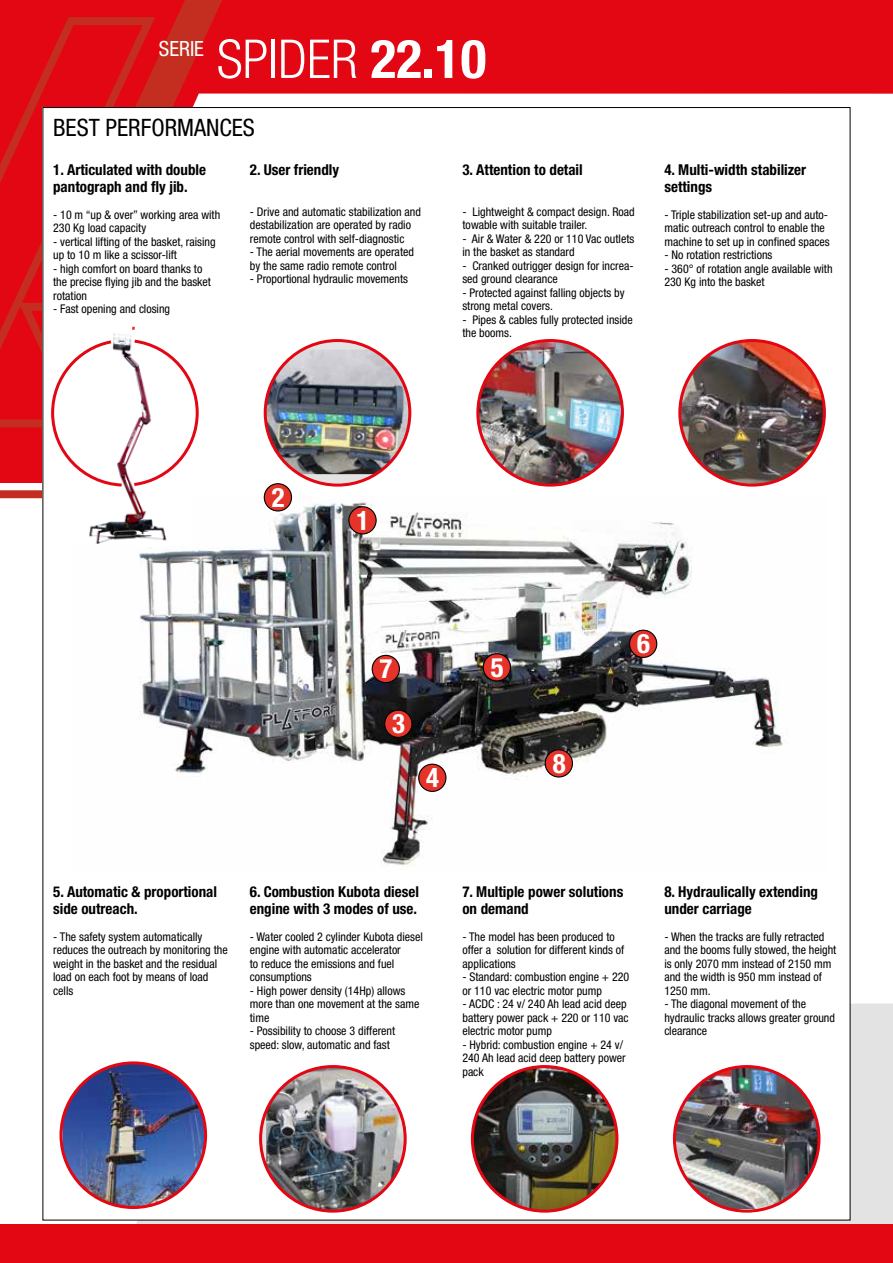
<style>
.page{position:relative;width:893px;height:1263px;background:#fff}
.page>*{position:absolute;margin:0;border:0;box-sizing:border-box;transform-origin:0 0}
.t1{font:300 condensed 53.55px "Helvetica Neue LT Std";color:#fff}
.t2{font:700 condensed 26.85px "Helvetica Neue LT Std";color:#fff}
.t3{font:condensed 24px "Helvetica Neue LT Std";color:#000}
.t4{font:condensed 21px "Helvetica Neue LT Std";color:#fff}
.t5{font:700 condensed 15px/16.5px "Helvetica Neue LT Std";color:#000}
.t6{font:condensed 12px/13.5px "Helvetica Neue LT Std";color:#000}
.s1{font-weight:700}
</style>
<div class="page">
<svg style="left:118px;top:1003px;width:775px;height:222px;background:#d9cccd"></svg>
<div style="left:0;top:0;width:893px;height:483px;background:#e30613"></div>
<div style="left:222px;top:94px;width:671px;height:390px;background:#fff"></div>
<svg style="left:0;top:55px;width:51px;height:447px"></svg>
<svg style="left:51px;top:0;width:171px;height:107px"></svg>
<div style="left:0;top:1225px;width:893px;height:38px;background:#e30613"></div>
<div style="left:43px;top:108px;width:807px;height:1112px;background:#fff"></div>
<img style="left:139px;top:497px;width:648px;height:370px">
<div style="left:349px;top:507px;width:27px;height:27px;background:#e63329;border-radius:50%"></div>
<div style="left:348px;top:506px;width:29px;height:28px;border:1px solid #000;border-radius:50%"></div>
<div style="left:419px;top:764px;width:27px;height:27px;background:#e63329;border-radius:50%"></div>
<div style="left:418px;top:764px;width:28px;height:28px;border:1px solid #000;border-radius:50%"></div>
<div style="left:483px;top:654px;width:27px;height:27px;background:#e63329;border-radius:50%"></div>
<div style="left:483px;top:653px;width:28px;height:28px;border:1px solid #000;border-radius:50%"></div>
<div style="left:385px;top:710px;width:27px;height:27px;background:#e63329;border-radius:50%"></div>
<div style="left:384px;top:710px;width:28px;height:28px;border:1px solid #000;border-radius:50%"></div>
<div style="left:372px;top:655px;width:27px;height:28px;background:#e63329;border-radius:50%"></div>
<div style="left:372px;top:655px;width:28px;height:28px;border:1px solid #000;border-radius:50%"></div>
<div style="left:630px;top:630px;width:27px;height:27px;background:#e63329;border-radius:50%"></div>
<div style="left:629px;top:630px;width:28px;height:28px;border:1px solid #000;border-radius:50%"></div>
<div style="left:264px;top:484px;width:27px;height:27px;background:#e63329;border-radius:50%"></div>
<div style="left:264px;top:483px;width:28px;height:28px;border:1px solid #000;border-radius:50%"></div>
<svg style="left:265px;top:340px;width:145px;height:145px"></svg>
<img style="left:265px;top:350px;width:145px;height:124px">
<div style="left:264px;top:339px;width:147px;height:148px;border:3px solid #e30613;border-radius:50%"></div>
<img style="left:478px;top:340px;width:143px;height:145px">
<div style="left:476px;top:339px;width:148px;height:148px;border:3px solid #e30613;border-radius:50%"></div>
<img style="left:680px;top:341px;width:144px;height:143px">
<div style="left:678px;top:339px;width:148px;height:148px;border:3px solid #e30613;border-radius:50%"></div>
<img style="left:266px;top:1066px;width:139px;height:145px">
<div style="left:259px;top:1065px;width:148px;height:147px;border:3px solid #e30613;border-radius:50%"></div>
<img style="left:472px;top:1068px;width:145px;height:143px">
<div style="left:471px;top:1065px;width:147px;height:147px;border:3px solid #e30613;border-radius:50%"></div>
<img style="left:674px;top:1067px;width:145px;height:142px">
<div style="left:673px;top:1065px;width:147px;height:147px;border:3px solid #e30613;border-radius:50%"></div>
<img style="left:63px;top:1063px;width:143px;height:144px">
<div style="left:60px;top:1061px;width:147px;height:148px;border:3px solid #e30613;border-radius:50%"></div>
<div style="left:545px;top:750px;width:27px;height:27px;background:#e63329;border-radius:50%"></div>
<div style="left:545px;top:749px;width:28px;height:28px;border:1px solid #000;border-radius:50%"></div>
<svg style="left:132px;top:326px;width:3px;height:4px"></svg>
<img style="left:89px;top:333px;width:103px;height:212px">
<svg style="left:51px;top:338px;width:74px;height:150px"></svg>
<svg style="left:131px;top:338px;width:68px;height:150px"></svg>
<h3 class="t4" style="left:159px;top:36px;width:47px">SERIE</h3>
<h1 class="t1" style="left:217px;top:28px;width:271px">SPIDER <span class="s1">22.10</span></h1>
<h3 class="t3" style="left:53px;top:114px;width:203px">BEST PERFORMANCES</h3>
<p class="t5" style="left:250px;top:161px;width:91px">2. User friendly</p>
<p class="t6" style="left:250px;top:205px;width:173px">- Drive and automatic stabilization and destabilization are operated by radio remote control with self-diagnostic</p>
<p class="t6" style="left:250px;top:245px;width:166px">- The aerial movements are operated by the same radio remote control</p>
<p class="t6" style="left:250px;top:272px;width:160px">- Proportional hydraulic movements</p>
<p class="t5" style="left:53px;top:161px;width:154px">1. Articulated with double pantograph and fly jib.</p>
<p class="t6" style="left:53px;top:208px;width:169px">- 10 m “up &amp; over” working area with<br>230 Kg load capacity</p>
<p class="t6" style="left:53px;top:235px;width:164px">- vertical lifting of the basket, raising up to 10 m like a scissor-lift</p>
<p class="t6" style="left:53px;top:262px;width:159px">- high comfort on board thanks to the precise flying jib and the basket rotation</p>
<p class="t6" style="left:53px;top:302px;width:119px">- Fast opening and closing</p>
<p class="t5" style="left:462px;top:161px;width:122px">3. Attention to detail</p>
<p class="t6" style="left:462px;top:205px;width:174px">- Lightweight &amp; compact design. Road towable with suitable trailer.</p>
<p class="t6" style="left:462px;top:232px;width:173px">- Air &amp; Water &amp; 220 or 110 Vac outlets in the basket as standard</p>
<p class="t6" style="left:462px;top:259px;width:173px">- Cranked outrigger design for increa&shy;sed ground clearance</p>
<p class="t6" style="left:462px;top:286px;width:164px">- Protected against falling objects by strong metal covers.</p>
<p class="t6" style="left:462px;top:313px;width:172px">- Pipes &amp; cables fully protected inside the booms.</p>
<p class="t5" style="left:664px;top:161px;width:143px">4. Multi-width stabilizer settings</p>
<p class="t6" style="left:664px;top:208px;width:167px">- Triple stabilization set-up and auto&shy;matic outreach control to enable the machine to set up in confined spaces</p>
<p class="t6" style="left:664px;top:248px;width:110px">- No rotation restrictions</p>
<p class="t6" style="left:664px;top:262px;width:170px">- 360° of rotation angle available with<br>230 Kg into the basket</p>
<h2 class="t2" style="left:272px;top:481px;width:14px">2</h2>
<h2 class="t2" style="left:356px;top:504px;width:14px">1</h2>
<h2 class="t2" style="left:380px;top:652px;width:14px">7</h2>
<h2 class="t2" style="left:392px;top:707px;width:14px">3</h2>
<h2 class="t2" style="left:426px;top:761px;width:14px">4</h2>
<h2 class="t2" style="left:491px;top:651px;width:14px">5</h2>
<h2 class="t2" style="left:553px;top:747px;width:14px">8</h2>
<h2 class="t2" style="left:637px;top:627px;width:14px">6</h2>
<p class="t5" style="left:53px;top:883px;width:165px">5. Automatic &amp; proportional side outreach.</p>
<p class="t6" style="left:53px;top:929px;width:176px">- The safety system automatically reduces the outreach by monitoring the weight in the basket and the residual load on each foot by means of load cells</p>
<p class="t5" style="left:250px;top:883px;width:171px">6. Combustion Kubota diesel engine with 3 modes of use.</p>
<p class="t6" style="left:250px;top:929px;width:175px">- Water cooled 2 cylinder Kubota diesel engine with automatic accelerator<br>to reduce the emissions and fuel consumptions</p>
<p class="t6" style="left:250px;top:983px;width:171px">- High power density (14Hp) allows more than one movement at the same time</p>
<p class="t6" style="left:250px;top:1024px;width:147px">- Possibility to choose 3 different speed: slow, automatic and fast</p>
<p class="t5" style="left:462px;top:883px;width:162px">7. Multiple power solutions on demand</p>
<p class="t6" style="left:462px;top:929px;width:163px">- The model has been produced to offer a solution for different kinds of applications</p>
<p class="t6" style="left:462px;top:970px;width:168px">- Standard: combustion engine + 220 or 110 vac electric motor pump</p>
<p class="t6" style="left:462px;top:997px;width:168px">- ACDC : 24 v/ 240 Ah lead acid deep battery power pack + 220 or 110 vac electric motor pump</p>
<p class="t6" style="left:462px;top:1037px;width:165px">- Hybrid: combustion engine + 24 v/<br>240 Ah lead acid deep battery power pack</p>
<p class="t5" style="left:664px;top:883px;width:155px">8. Hydraulically extending under carriage</p>
<p class="t6" style="left:664px;top:929px;width:173px">- When the tracks are fully retracted and the booms fully stowed, the height is only 2070 mm instead of 2150 mm and the width is 950 mm instead of<br>1250 mm.</p>
<p class="t6" style="left:664px;top:997px;width:172px">- The diagonal movement of the hydraulic tracks allows greater ground clearance</p>
</div>
